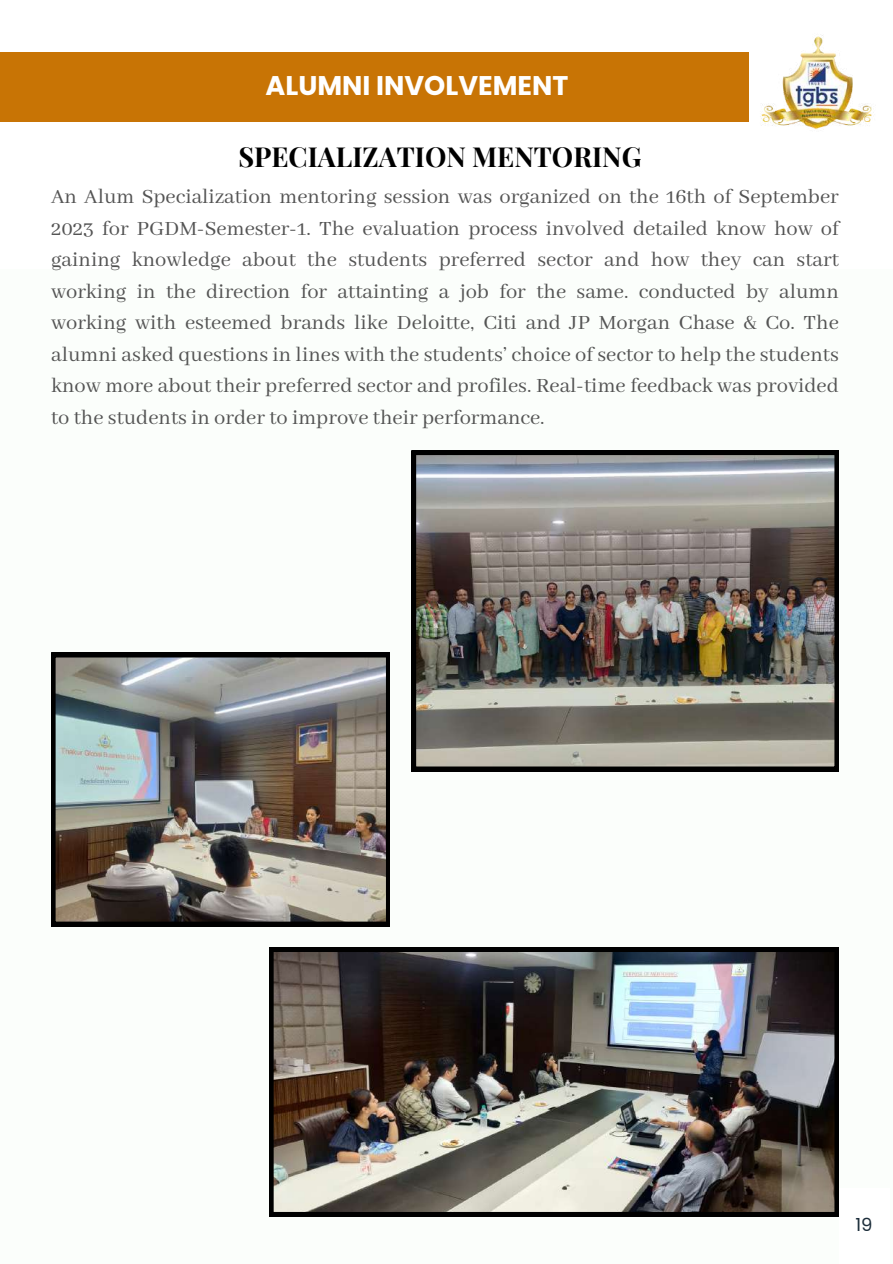
<style>
.page{position:relative;width:893px;height:1264px;background:#fff}
.page>*{position:absolute;margin:0;border:0;box-sizing:border-box;transform-origin:0 0}
.t1{font:700 27px "Playfair Display SC";color:#000}
.t2{font:700 27px "Poppins";color:#fff}
.t3{font:22.5px/31.5px "Abhaya Libre";color:#545454;text-align:justify}
.t4{font:18px "Poppins";color:#1c2d3a}
</style>
<div class="page">
<div style="left:0;top:0;width:892px;height:1263px;background:#fbfefb"></div>
<img style="left:411px;top:450px;width:427px;height:321px">
<img style="left:51px;top:653px;width:339px;height:273px">
<img style="left:269px;top:947px;width:569px;height:269px">
<div style="left:0;top:0;width:892px;height:268px;background:#fff"></div>
<div style="left:838px;top:1187px;width:51px;height:76px;background:#fff"></div>
<img style="left:761px;top:35px;width:111px;height:95px">
<div style="left:0;top:52px;width:748px;height:69px;background:#c87405"></div>
<p class="t2" style="left:265px;top:66px;width:304px">ALUMNI INVOLVEMENT</p>
<p class="t1" style="left:238px;top:138px;width:404px">SPECIALIZATION MENTORING</p>
<p class="t3" style="left:51px;top:182px;width:789px">An Alum Specialization mentoring session was organized on the 16th of September 2023 for PGDM-Semester-1. The evaluation process involved detailed know how of gaining knowledge about the students preferred sector and how they can start working in the direction for attainting a job for the same. conducted by alumn working with esteemed brands like Deloitte, Citi and JP Morgan Chase &amp; Co. The alumni asked questions in lines with the students’ choice of sector to help the students know more about their preferred sector and profiles. Real-time feedback was provided to the students in order to improve their performance.</p>
<p class="t4" style="left:855px;top:1211px;width:19px">19</p>
</div>
